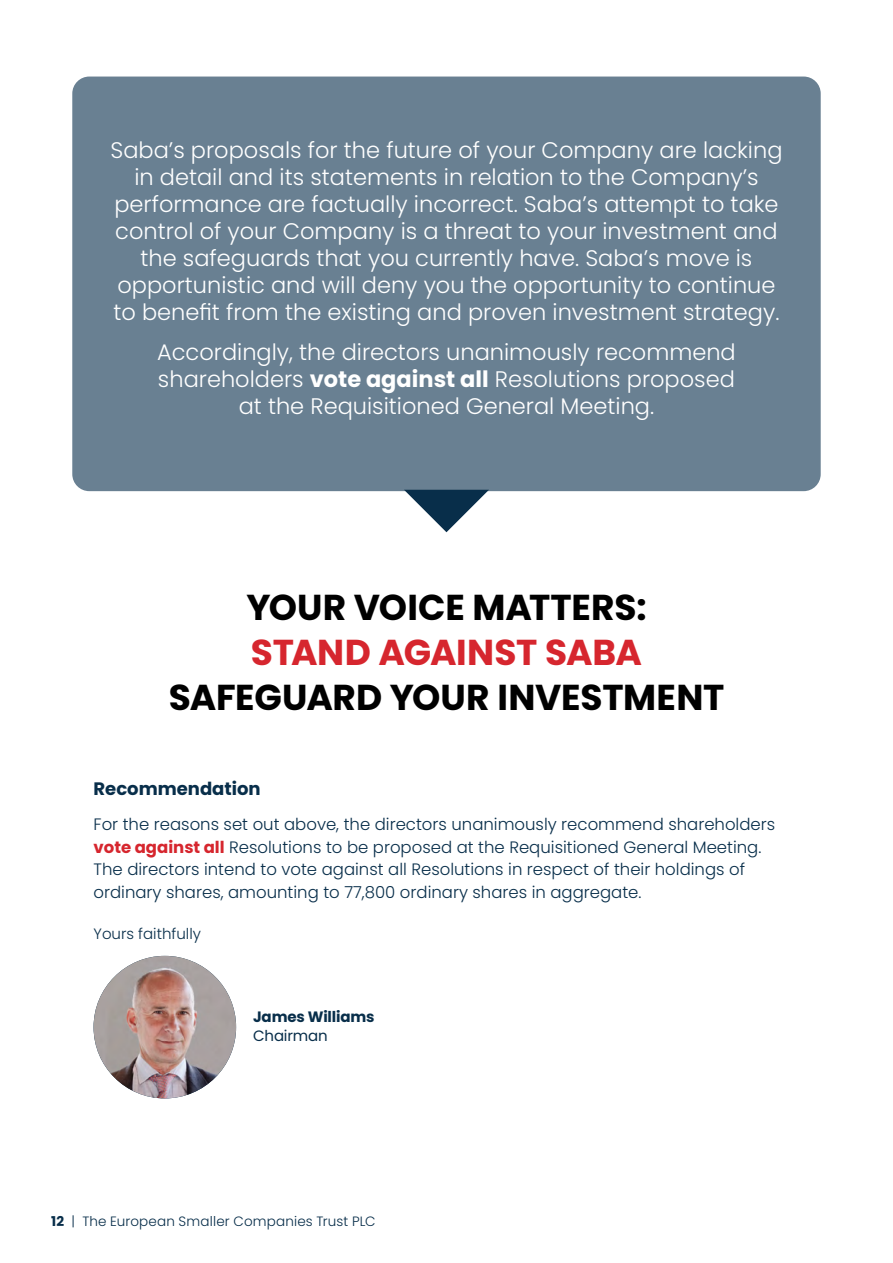
<style>
.page{position:relative;width:893px;height:1263px;background:#fff}
.page>*{position:absolute;margin:0;border:0;box-sizing:border-box;transform-origin:0 0}
.t1{font:700 36px "Poppins";letter-spacing:-.005em;color:#000}
.t2{font:700 36px "Poppins";letter-spacing:-.01em;color:#d6262e}
.t3{font:300 22.5px/27px "Poppins";color:#fff;text-align:center}
.t4{font:700 18px "Poppins";color:#082e4a}
.t5{font:300 16.5px/22.5px "Poppins";color:#082e4a}
.t6{font:300 15px "Poppins";color:#082e4a}
.t7{font:700 15px "Poppins";letter-spacing:-.01em;color:#082e4a}
.t8{font:15px "Poppins";letter-spacing:-.01em;color:#082e4a}
.t9{font:300 13.5px "Poppins";letter-spacing:.01em;color:#082e4a}
.s1{font-weight:700}
.s2{font-weight:700;color:#d6262e}
</style>
<div class="page">
<img style="left:94px;top:956px;width:142px;height:142px;border-radius:71px">
<div style="left:72px;top:77px;width:749px;height:414px;background:#698092;border-radius:17px"></div>
<svg style="left:404px;top:490px;width:85px;height:42px"></svg>
<p class="t3" style="left:110px;top:137px;width:673px">Saba’s proposals for the future of your Company are lacking in detail and its statements in relation to the Company’s performance are factually incorrect. Saba’s attempt to take control of your Company is a threat to your investment and the safeguards that you currently have. Saba’s move is opportunistic and will deny you the opportunity to continue to benefit from the existing and proven investment strategy.</p>
<p class="t3" style="left:157px;top:338px;width:580px">Accordingly, the directors unanimously recommend shareholders <span class="s1">vote against all</span> Resolutions proposed at the Requisitioned General Meeting.</p>
<h1 class="t1" style="left:246px;top:587px;width:402px">YOUR VOICE MATTERS:</h1>
<h1 class="t2" style="left:251px;top:632px;width:393px">STAND AGAINST SABA</h1>
<h1 class="t1" style="left:169px;top:677px;width:557px">SAFEGUARD YOUR INVESTMENT</h1>
<p class="t4" style="left:94px;top:778px;width:169px">Recommendation</p>
<p class="t5" style="left:94px;top:813px;width:683px">For the reasons set out above, the directors unanimously recommend shareholders <span class="s2">vote against all</span> Resolutions to be proposed at the Requisitioned General Meeting.<br>The directors intend to vote against all Resolutions in respect of their holdings of ordinary shares, amounting to 77,800 ordinary shares in aggregate.</p>
<p class="t6" style="left:94px;top:924px;width:109px">Yours faithfully</p>
<p class="t7" style="left:253px;top:1008px;width:123px">James Williams</p>
<p class="t8" style="left:253px;top:1027px;width:76px">Chairman</p>
<p class="t9" style="left:51px;top:1213px;width:326px"><span class="s1">12</span> | The European Smaller Companies Trust PLC</p>
</div>
